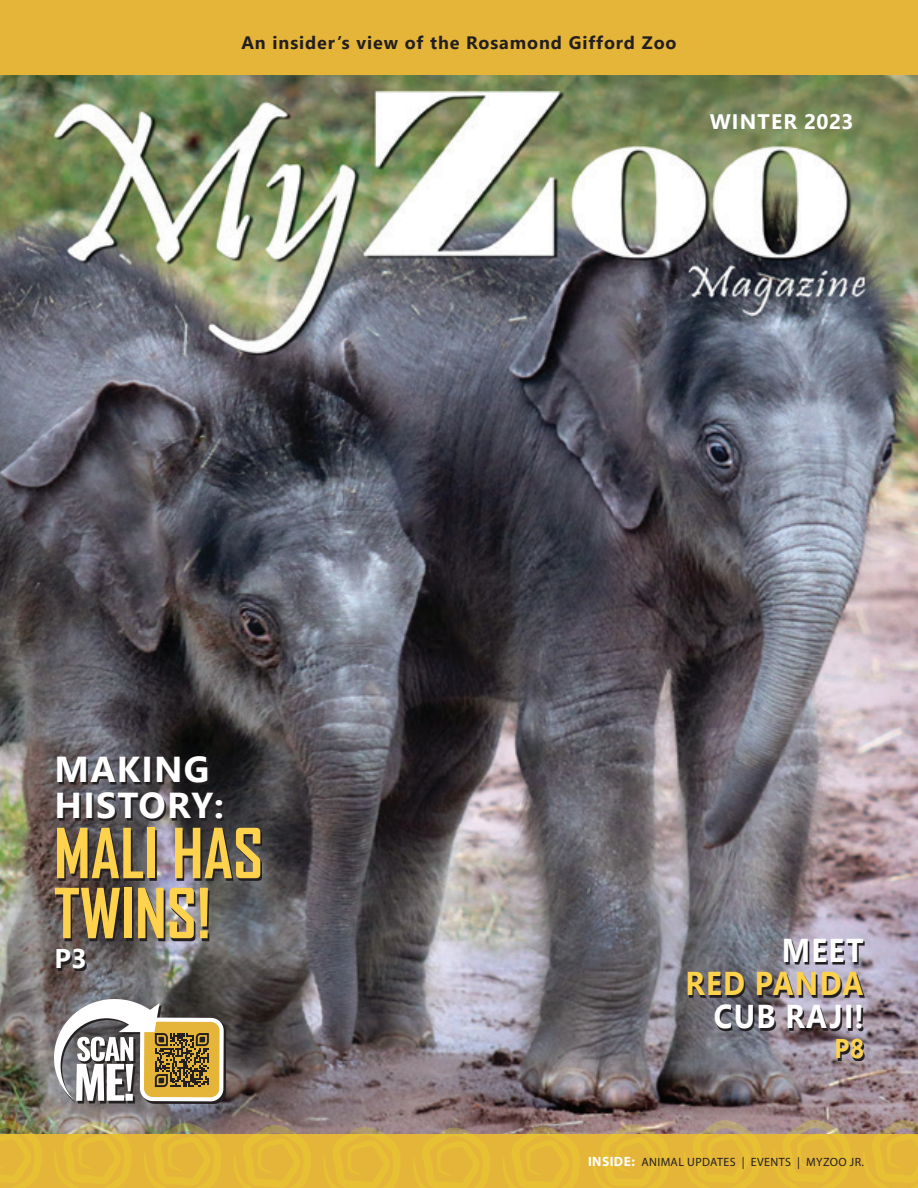
<style>
.page{position:relative;width:918px;height:1188px;background:#fff}
.page>*{position:absolute;margin:0;border:0;box-sizing:border-box;transform-origin:0 0}
.t1{font:700 66px/60px "Agency FB";color:#fed24c}
.t2{font:700 36px/36px "Segoe UI";letter-spacing:.035em;color:#fff}
.t3{font:700 33px "Segoe UI";letter-spacing:.045em;color:#fff;scale:.9 1}
.t4{font:700 33px "Segoe UI";letter-spacing:.045em;color:#fed24c;scale:.9 1}
.t5{font:700 27px "Segoe UI";color:#fed24c;scale:.9 1}
.t6{font:700 27px "Segoe UI";color:#fff}
.t7{font:700 21px "Segoe UI";letter-spacing:.055em;color:#fff}
.t8{font:700 18px "Segoe UI";letter-spacing:.05em;color:#231f20}
.t9{font:12px "Myriad Pro";letter-spacing:.03em;color:#231f20}
.s1{font-weight:700;font-size:13.5px;color:#fff}
</style>
<div class="page">
<img style="left:0;top:74px;width:918px;height:1061px">
<div style="left:0;top:1135px;width:918px;height:53px;background:#e5b53a"></div>
<svg style="left:684px;top:1120px;width:77px;height:68px"></svg>
<svg style="left:773px;top:1120px;width:78px;height:68px"></svg>
<svg style="left:863px;top:1120px;width:55px;height:68px"></svg>
<svg style="left:0;top:1120px;width:42px;height:68px"></svg>
<svg style="left:54px;top:1121px;width:78px;height:67px"></svg>
<svg style="left:144px;top:1123px;width:78px;height:65px"></svg>
<svg style="left:234px;top:1125px;width:77px;height:63px"></svg>
<svg style="left:323px;top:1127px;width:78px;height:61px"></svg>
<svg style="left:413px;top:1128px;width:77px;height:60px"></svg>
<svg style="left:503px;top:1127px;width:77px;height:61px"></svg>
<svg style="left:592px;top:1124px;width:78px;height:64px"></svg>
<div style="left:0;top:0;width:918px;height:74px;background:#e5b53a"></div>
<svg style="left:689px;top:941px;width:176px;height:120px;background:#716d77"></svg>
<svg style="left:56px;top:1001px;width:170px;height:103px"></svg>
<svg style="left:54px;top:998px;width:170px;height:103px"></svg>
<svg style="left:56px;top:759px;width:206px;height:212px;background:#494649"></svg>
<p class="t8" style="left:241px;top:26px;width:437px">An insider’s view of the Rosamond Gifford Zoo</p>
<p class="t7" style="left:710px;top:102px;width:145px">WINTER 2023</p>
<h2 class="t2" style="left:55px;top:749px;width:171px">MAKING<br>HISTORY:</h2>
<h1 class="t1" style="left:54px;top:822px;width:211px">MALI HAS<br>TWINS!</h1>
<h3 class="t6" style="left:54px;top:933px;width:34px">P3</h3>
<h3 class="t3" style="left:782px;top:919px;width:92px">MEET</h3>
<h3 class="t4" style="left:685px;top:952px;width:199px">RED PANDA</h3>
<h3 class="t3" style="left:714px;top:985px;width:168px">CUB RAJI!</h3>
<h3 class="t5" style="left:834px;top:1023px;width:34px">P8</h3>
<p class="t9" style="left:588px;top:1154px;width:277px"><span class="s1">INSIDE:</span> ANIMAL UPDATES | EVENTS | MYZOO JR.</p>
</div>
